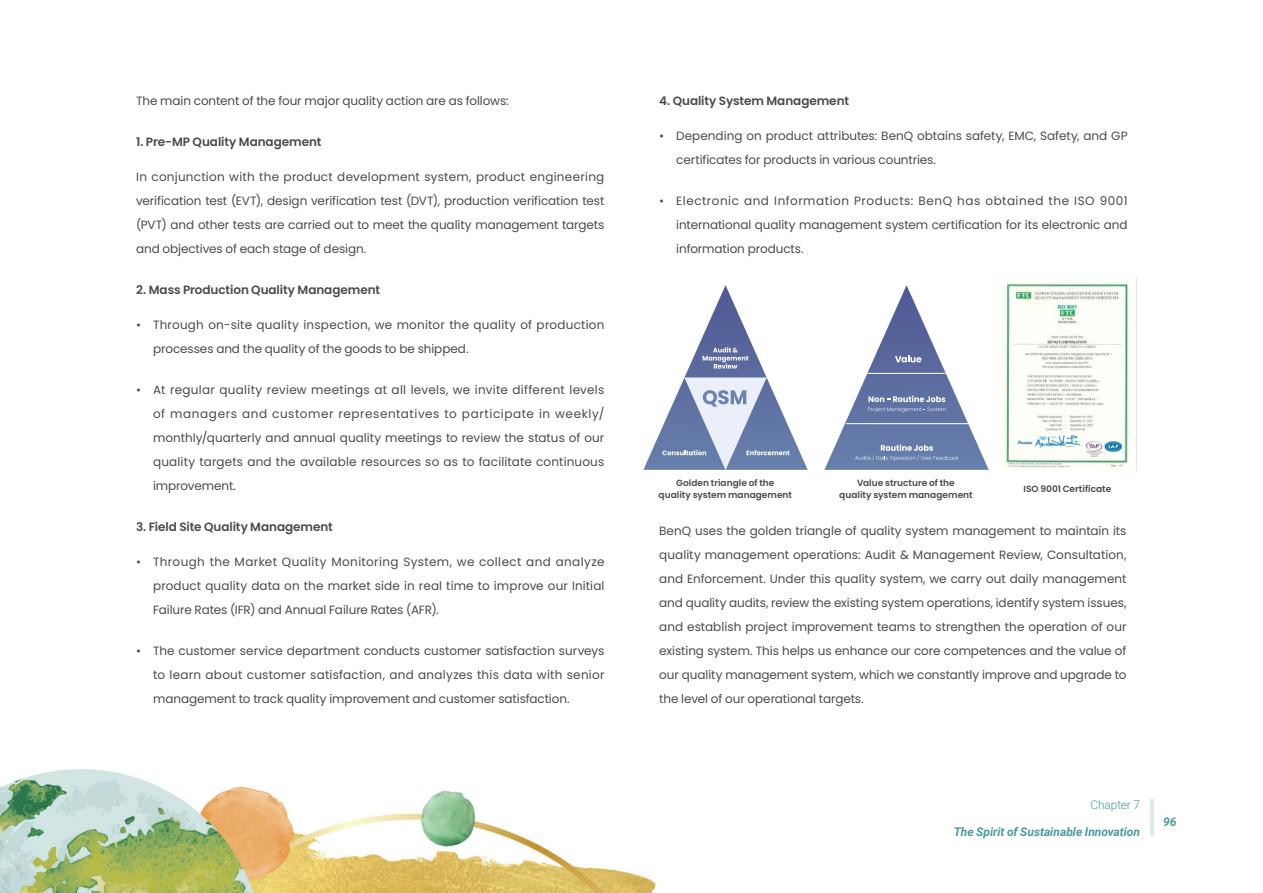
<style>
.page{position:relative;width:1263px;height:893px;background:#fff}
.page>*{position:absolute;margin:0;border:0;box-sizing:border-box;transform-origin:0 0}
.t1{font:12px/24px "Poppins";letter-spacing:-.005em;color:#4d4949;text-align:justify}
.t2{font:600 12px "Poppins";letter-spacing:-.005em;color:#4d4949}
.t3{font:italic 700 12px "Roboto";letter-spacing:-.005em;color:#4b99a2}
.t4{font:300 12px "Roboto";letter-spacing:-.01em;color:#4b99a2}
.t5{font:600 9px/12px "Poppins";letter-spacing:.005em;color:#4d4949;text-align:center}
</style>
<div class="page">
<img style="left:0;top:278px;width:1154px;height:615px">
<hr style="left:1150px;top:800px;width:3px;height:36px;background:#4b99a2">
<img style="left:998px;top:279px;width:138px;height:191px">
<svg style="left:824px;top:285px;width:165px;height:185px"></svg>
<svg style="left:643px;top:285px;width:165px;height:185px"></svg>
<hr style="left:867px;top:373px;width:78px;height:1px;background:#fff">
<hr style="left:846px;top:423px;width:122px;height:1px;background:#fff">
<p class="t1" style="left:136px;top:89px;width:374px">The main content of the four major quality action are as follows:</p>
<p class="t2" style="left:136px;top:135px;width:187px">1. Pre-MP Quality Management</p>
<p class="t1" style="left:136px;top:165px;width:470px">In conjunction with the product development system, product engineering verification test (EVT), design verification test (DVT), production verification test (PVT) and other tests are carried out to meet the quality management targets and objectives of each stage of design.</p>
<p class="t2" style="left:136px;top:283px;width:246px">2. Mass Production Quality Management</p>
<p class="t1" style="left:153px;top:313px;width:453px;text-indent:-17px">• Through on-site quality inspection, we monitor the quality of production processes and the quality of the goods to be shipped.</p>
<p class="t1" style="left:153px;top:378px;width:453px;text-indent:-17px">• At regular quality review meetings at all levels, we invite different levels of managers and customer representatives to participate in weekly/ monthly/quarterly and annual quality meetings to review the status of our quality targets and the available resources so as to facilitate continuous improvement.</p>
<p class="t2" style="left:136px;top:520px;width:198px">3. Field Site Quality Management</p>
<p class="t1" style="left:153px;top:550px;width:453px;text-indent:-17px">• Through the Market Quality Monitoring System, we collect and analyze product quality data on the market side in real time to improve our Initial Failure Rates (IFR) and Annual Failure Rates (AFR).</p>
<p class="t1" style="left:153px;top:639px;width:453px;text-indent:-17px">• The customer service department conducts customer satisfaction surveys to learn about customer satisfaction, and analyzes this data with senior management to track quality improvement and customer satisfaction.</p>
<p class="t2" style="left:659px;top:94px;width:191px">4. Quality System Management</p>
<p class="t1" style="left:676px;top:124px;width:453px;text-indent:-17px">• Depending on product attributes: BenQ obtains safety, EMC, Safety, and GP certificates for products in various countries.</p>
<p class="t1" style="left:676px;top:189px;width:453px;text-indent:-17px">• Electronic and Information Products: BenQ has obtained the ISO 9001 international quality management system certification for its electronic and information products.</p>
<p class="t5" style="left:659px;top:477px;width:135px">Golden triangle of the<br>quality system management</p>
<p class="t5" style="left:839px;top:477px;width:135px">Value structure of the<br>quality system management</p>
<p class="t5" style="left:1023px;top:483px;width:89px">ISO 9001 Certificate</p>
<p class="t1" style="left:659px;top:519px;width:469px">BenQ uses the golden triangle of quality system management to maintain its quality management operations: Audit &amp; Management Review, Consultation, and Enforcement. Under this quality system, we carry out daily management and quality audits, review the existing system operations, identify system issues, and establish project improvement teams to strengthen the operation of our existing system. This helps us enhance our core competences and the value of our quality management system, which we constantly improve and upgrade to the level of our operational targets.</p>
<p class="t4" style="left:1090px;top:797px;width:51px">Chapter 7</p>
<p class="t3" style="left:954px;top:823px;width:188px">The Spirit of Sustainable Innovation</p>
<p class="t3" style="left:1163px;top:813px;width:15px">96</p>
</div>
